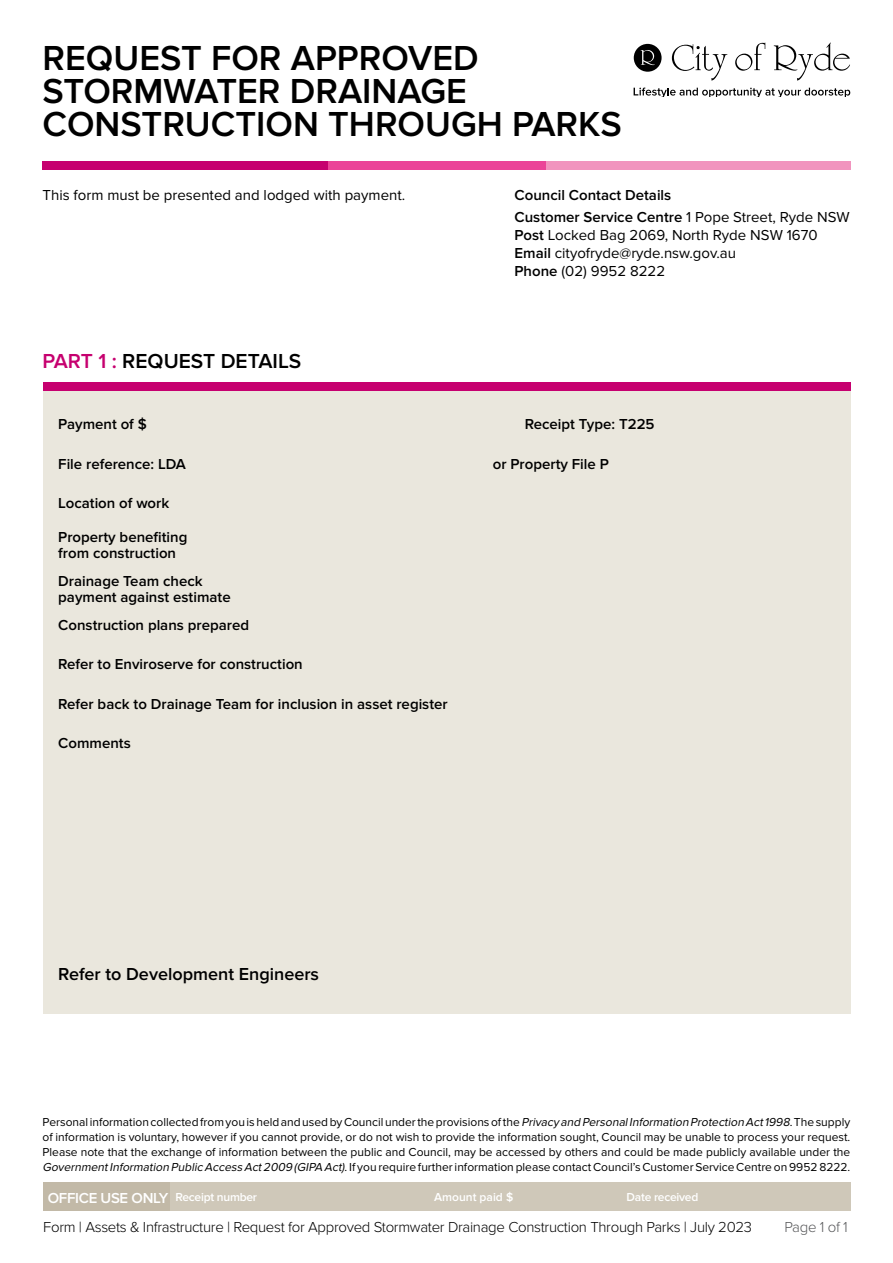
<style>
.page{position:relative;width:893px;height:1263px;background:#fff}
.page>*{position:absolute;margin:0;border:0;box-sizing:border-box;transform-origin:0 0}
.t1{font:600 36px/33px "Proxima Nova";color:#000}
.t2{font:600 21px "Proxima Nova";color:#000}
.t3{font:600 18px "Proxima Nova";color:#000}
.t4{font:600 15px/16.5px "Proxima Nova";color:#000}
.t5{font:15px/18px "Proxima Nova";color:#000}
.t6{font:300 15px "Proxima Nova";letter-spacing:-.02em;color:#000}
.t7{font:600 15px "Proxima Nova";letter-spacing:-.02em;color:#fff}
.t8{font:300 15px "Proxima Nova";letter-spacing:-.02em;color:#58595b}
.t9{font:12px/15px "Proxima Nova";color:#000;text-align:justify}
.t10{font:600 12px "Proxima Nova";letter-spacing:-.02em;color:#fff}
.t11{font:600 12px "Proxima Nova";color:#fff}
.s1{color:#c6006f}
.s2{font-weight:400}
.s3{font-weight:600}
.s4{font-style:italic}
.s5{font-size:12px}
</style>
<div class="page">
<div style="left:43px;top:390px;width:807px;height:624px;background:#eae7dd"></div>
<div style="left:43px;top:162px;width:285px;height:8px;background:#c6006f"></div>
<div style="left:328px;top:162px;width:218px;height:8px;background:#eb4498"></div>
<div style="left:546px;top:162px;width:304px;height:8px;background:#f194be"></div>
<div style="left:43px;top:382px;width:807px;height:8px;background:#c6006f"></div>
<div style="left:43px;top:1182px;width:808px;height:29px;background:#cfc8b9"></div>
<div style="left:43px;top:1182px;width:127px;height:29px;background:#c2b9a7"></div>
<svg style="left:634px;top:88px;width:216px;height:8px"></svg>
<svg style="left:634px;top:44px;width:28px;height:28px"></svg>
<svg style="left:672px;top:44px;width:55px;height:37px"></svg>
<svg style="left:735px;top:43px;width:30px;height:28px"></svg>
<svg style="left:774px;top:43px;width:76px;height:38px"></svg>
<h1 class="t1" style="left:43px;top:43px;width:581px">REQUEST FOR APPROVED<br>STORMWATER DRAINAGE<br>CONSTRUCTION THROUGH PARKS</h1>
<p class="t5" style="left:43px;top:186px;width:364px">This form must be presented and lodged with payment.</p>
<h2 class="t2" style="left:43px;top:349px;width:260px"><span class="s1">PART 1 :</span> REQUEST DETAILS</h2>
<p class="t4" style="left:514px;top:184px;width:337px;line-height:22.2px">Council Contact Details<br>Customer Service Centre <span class="s2">1 Pope Street, Ryde NSW</span></p>
<p class="t5" style="left:514px;top:227px;width:305px"><span class="s3">Post</span> Locked Bag 2069, North Ryde NSW 1670<br><span class="s3">Email</span> cityofryde@ryde.nsw.gov.au<br><span class="s3">Phone</span> (02) 9952 8222</p>
<p class="t4" style="left:58px;top:417px;width:90px">Payment of $</p>
<p class="t4" style="left:525px;top:417px;width:131px">Receipt Type: T225</p>
<p class="t4" style="left:58px;top:456px;width:129px">File reference: LDA</p>
<p class="t4" style="left:493px;top:456px;width:118px">or Property File P</p>
<p class="t4" style="left:58px;top:496px;width:113px">Location of work</p>
<p class="t4" style="left:58px;top:529px;width:131px">Property benefiting from construction</p>
<p class="t4" style="left:58px;top:573px;width:174px">Drainage Team check payment against estimate</p>
<p class="t4" style="left:58px;top:617px;width:192px">Construction plans prepared</p>
<p class="t4" style="left:58px;top:657px;width:246px">Refer to Enviroserve for construction</p>
<p class="t4" style="left:58px;top:696px;width:391px">Refer back to Drainage Team for inclusion in asset register</p>
<p class="t4" style="left:58px;top:736px;width:74px">Comments</p>
<h3 class="t3" style="left:58px;top:963px;width:262px">Refer to Development Engineers</h3>
<p class="t9" style="left:43px;top:1114px;width:809px">Personal information collected from you is held and used by Council under the provisions of the <span class="s4">Privacy and PersonalInformation Protection Act1998</span>. The supply of information is voluntary, however if you cannot provide, or do not wish to provide the information sought, Council may be unable to process your request.<br>Please note that the exchange of information between the public and Council, may be accessed by others and could be made publicly available under the <span class="s4">GovernmentInformation Public Access Act2009 (GIPA Act)</span>. If you require further information please contact Council’s Customer Service Centre on 9952 8222.</p>
<p class="t7" style="left:48px;top:1189px;width:211px">OFFICE USE ONLY <span class="s5">Receipt number</span></p>
<p class="t11" style="left:434px;top:1190px;width:81px">Amount paid $</p>
<p class="t10" style="left:627px;top:1190px;width:73px">Date received</p>
<p class="t6" style="left:43px;top:1219px;width:710px">Form | Assets &amp; Infrastructure | Request for Approved Stormwater Drainage Construction Through Parks | July 2023</p>
<p class="t8" style="left:784px;top:1219px;width:65px">Page 1 of 1</p>
</div>
